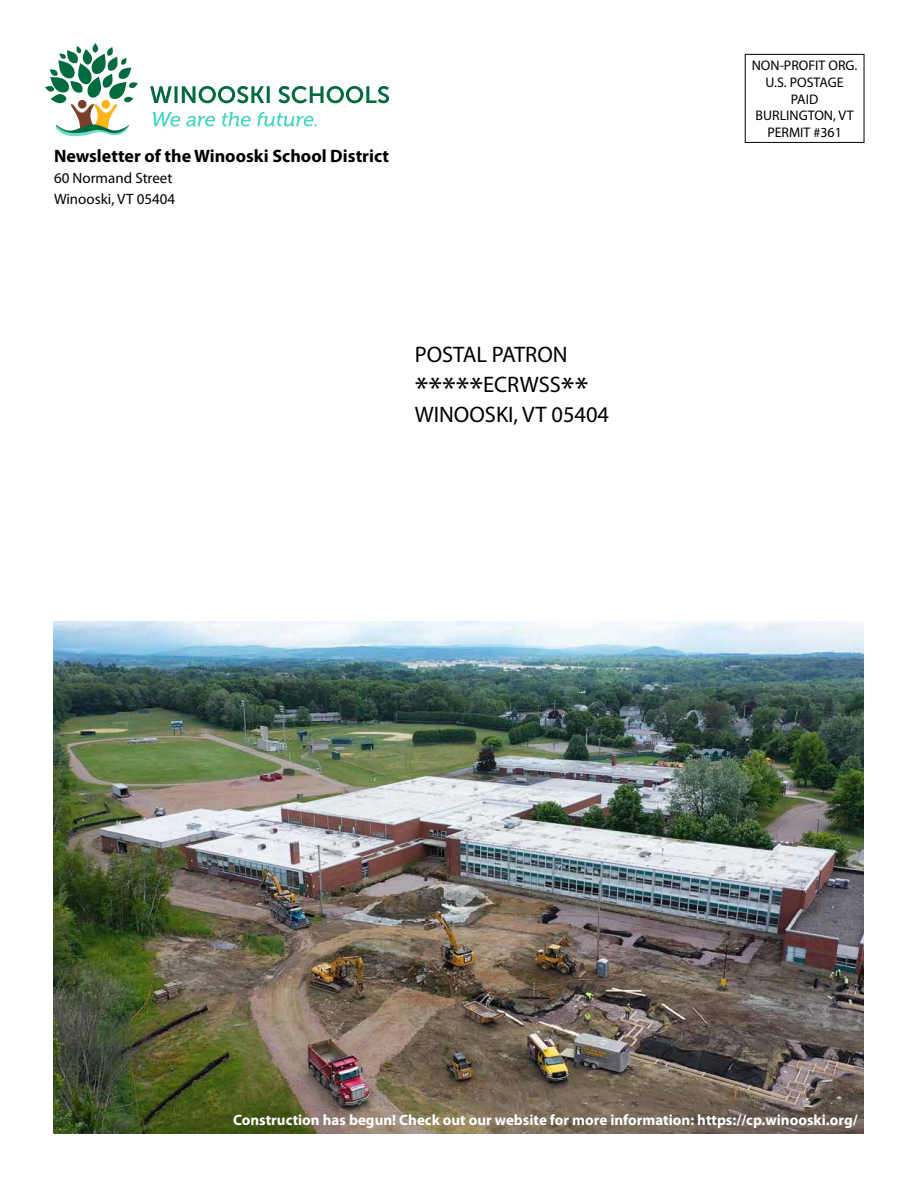
<style>
.page{position:relative;width:918px;height:1188px;background:#fff}
.page>*{position:absolute;margin:0;border:0;box-sizing:border-box;transform-origin:0 0}
.t1{font:33px "Myriad Pro";color:#000}
.t2{font:22.5px "Myriad Pro";color:#000}
.t3{font:700 18px "Myriad Pro";color:#000}
.t4{font:700 15px "Myriad Pro";color:#fff}
.t5{font:15px/21px "Myriad Pro";color:#000}
.t6{font:13.95px/16.6px "Myriad Pro";color:#000;text-align:center}
</style>
<div class="page">
<div style="left:745px;top:54px;width:119px;height:89px;border:1px solid #000"></div>
<svg style="left:153px;top:112px;width:164px;height:15px"></svg>
<svg style="left:150px;top:86px;width:239px;height:17px"></svg>
<svg style="left:45px;top:43px;width:93px;height:94px"></svg>
<img style="left:54px;top:621px;width:810px;height:513px">
<h4 class="t3" style="left:54px;top:144px;width:337px">Newsletter of the Winooski School District</h4>
<p class="t5" style="left:54px;top:167px;width:123px">60 Normand Street<br>Winooski, VT 05404</p>
<h3 class="t2" style="left:415px;top:341px;width:154px">POSTAL PATRON</h3>
<p class="t1" style="left:415px;top:369px;width:175px">*****<sup>ECRWSS</sup>**</p>
<p class="t2" style="left:415px;top:401px;width:196px">WINOOSKI, VT 05404</p>
<p class="t6" style="left:752px;top:57px;width:107px">NON-PROFIT ORG.</p>
<p class="t6" style="left:766px;top:74px;width:80px">U.S. POSTAGE<br>PAID</p>
<p class="t6" style="left:756px;top:107px;width:99px">BURLINGTON, VT<br>PERMIT #361</p>
<p class="t4" style="left:233px;top:1110px;width:626px">Construction has begun! Check out our website for more information: https://cp.winooski.org/</p>
</div>
